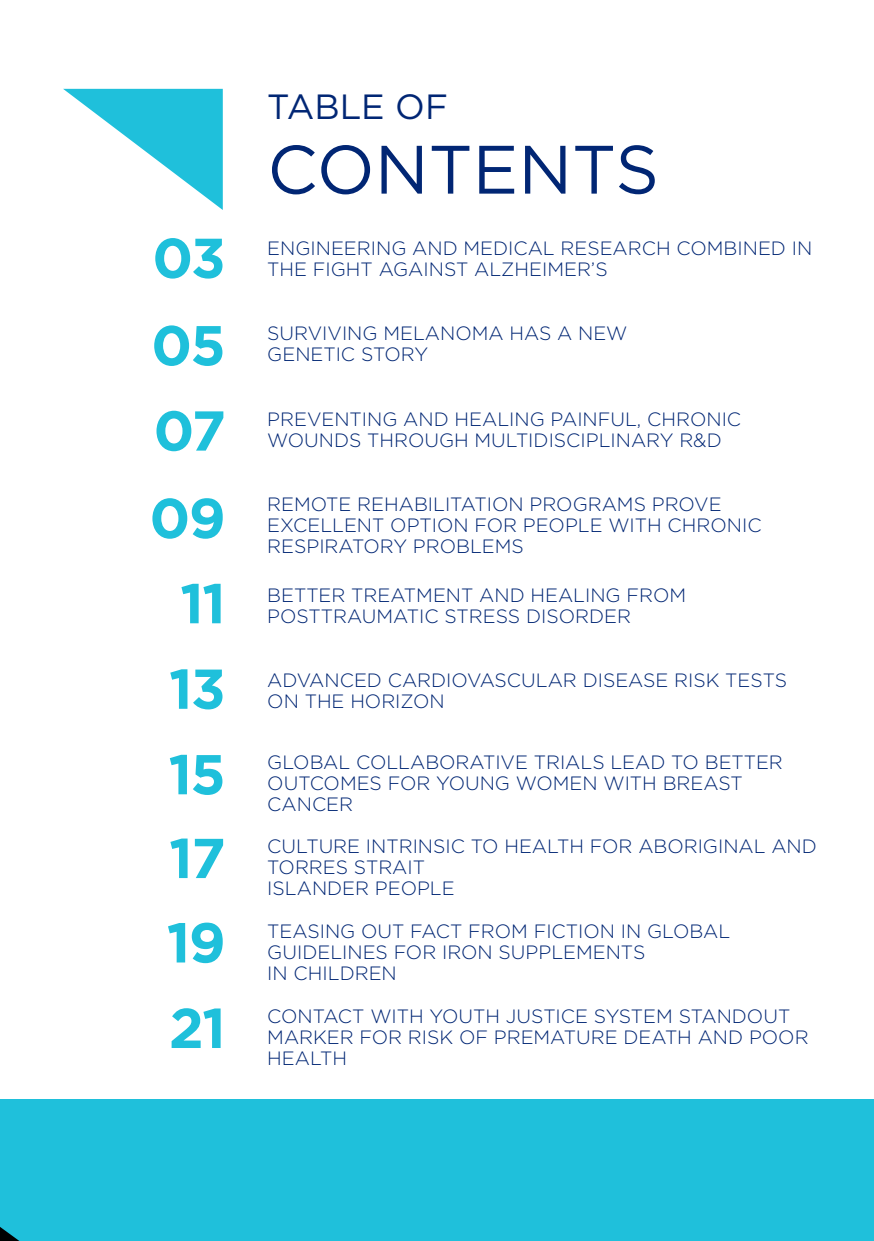
<style>
.page{position:relative;width:874px;height:1241px;background:#fff}
.page>*{position:absolute;margin:0;border:0;box-sizing:border-box;transform-origin:0 0}
.Subheading_-_Right_Aligned{font:68.25px "Gotham";color:#012674}
.Subheading_-_Right_Aligned-2{font:700 56px "Gotham";letter-spacing:-.03em;color:#1fc0db}
.Heading_1{font:35px "Gotham";color:#012674}
.t1{font:300 19.25px/21px "Gotham";color:#012674}
</style>
<div class="page">
<div style="left:0;top:1099px;width:873px;height:141px;background:#1fc0db"></div>
<svg style="left:0;top:1227px;width:18px;height:13px"></svg>
<svg style="left:63px;top:89px;width:160px;height:121px"></svg>
<h1 class="Heading_1" style="left:267px;top:84px;width:182px">TABLE OF</h1>
<p class="Subheading_-_Right_Aligned" style="left:267px;top:126px;width:393px">CONTENTS</p>
<p class="Subheading_-_Right_Aligned-2" style="left:152px;top:221px;width:75px">03</p>
<p class="t1" style="left:267px;top:237px;width:546px">ENGINEERING AND MEDICAL RESEARCH COMBINED IN<br>THE FIGHT AGAINST ALZHEIMER’S</p>
<p class="Subheading_-_Right_Aligned-2" style="left:151px;top:308px;width:76px">05</p>
<p class="t1" style="left:267px;top:322px;width:361px">SURVIVING MELANOMA HAS A NEW<br>GENETIC STORY</p>
<p class="Subheading_-_Right_Aligned-2" style="left:153px;top:393px;width:74px">07</p>
<p class="t1" style="left:267px;top:408px;width:475px">PREVENTING AND HEALING PAINFUL, CHRONIC<br>WOUNDS THROUGH MULTIDISCIPLINARY R&amp;D</p>
<p class="Subheading_-_Right_Aligned-2" style="left:149px;top:481px;width:78px">09</p>
<p class="t1" style="left:267px;top:493px;width:495px">REMOTE REHABILITATION PROGRAMS PROVE<br>EXCELLENT OPTION FOR PEOPLE WITH CHRONIC<br>RESPIRATORY PROBLEMS</p>
<p class="Subheading_-_Right_Aligned-2" style="left:180px;top:566px;width:47px">11</p>
<p class="t1" style="left:267px;top:584px;width:420px">BETTER TREATMENT AND HEALING FROM<br>POSTTRAUMATIC STRESS DISORDER</p>
<p class="Subheading_-_Right_Aligned-2" style="left:169px;top:651px;width:58px">13</p>
<p class="t1" style="left:267px;top:669px;width:521px">ADVANCED CARDIOVASCULAR DISEASE RISK TESTS<br>ON THE HORIZON</p>
<p class="Subheading_-_Right_Aligned-2" style="left:168px;top:737px;width:59px">15</p>
<p class="t1" style="left:267px;top:751px;width:517px">GLOBAL COLLABORATIVE TRIALS LEAD TO BETTER<br>OUTCOMES FOR YOUNG WOMEN WITH BREAST<br>CANCER</p>
<p class="Subheading_-_Right_Aligned-2" style="left:169px;top:821px;width:58px">17</p>
<p class="t1" style="left:267px;top:835px;width:551px">CULTURE INTRINSIC TO HEALTH FOR ABORIGINAL AND<br>TORRES STRAIT<br>ISLANDER PEOPLE</p>
<p class="Subheading_-_Right_Aligned-2" style="left:166px;top:905px;width:61px">19</p>
<p class="t1" style="left:267px;top:919px;width:464px">TEASING OUT FACT FROM FICTION IN GLOBAL<br>GUIDELINES FOR IRON SUPPLEMENTS<br>IN CHILDREN</p>
<p class="Subheading_-_Right_Aligned-2" style="left:169px;top:990px;width:58px">21</p>
<p class="t1" style="left:267px;top:1005px;width:542px">CONTACT WITH YOUTH JUSTICE SYSTEM STANDOUT<br>MARKER FOR RISK OF PREMATURE DEATH AND POOR<br>HEALTH</p>
</div>
